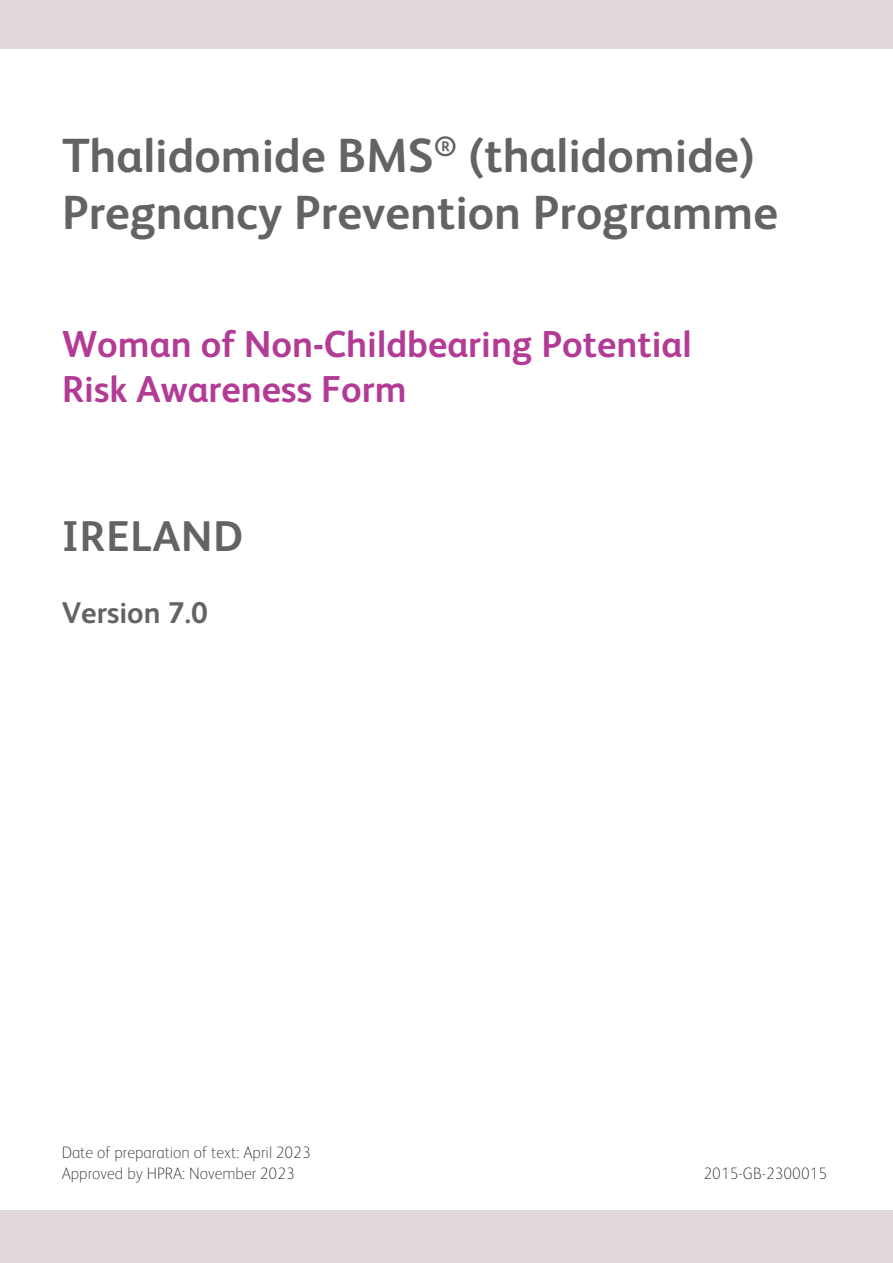
<style>
.page{position:relative;width:893px;height:1263px;background:#fff}
.page>*{position:absolute;margin:0;border:0;box-sizing:border-box;transform-origin:0 0}
.t1{font:700 48px/57.6px "BMS Humanity";color:#636366}
.t2{font:700 43.05px "BMS Humanity";letter-spacing:.02em;color:#636366}
.t3{font:700 37.5px/45px "BMS Humanity";color:#b33b96}
.t4{font:700 30px "BMS Humanity";color:#636366}
.t5{font:100 16.5px/21px "BMS Humanity";color:#231f20}
</style>
<div class="page">
<div style="left:0;top:1211px;width:893px;height:52px;background:#e0d8dd"></div>
<div style="left:0;top:0;width:893px;height:49px;background:#e0d8dd"></div>
<h1 class="t1" style="left:62px;top:124px;width:717px">Thalidomide BMS<sup>®</sup> (thalidomide)<br>Pregnancy Prevention Programme</h1>
<h3 class="t3" style="left:62px;top:320px;width:631px">Woman of Non-Childbearing Potential<br>Risk Awareness Form</h3>
<h2 class="t2" style="left:62px;top:506px;width:183px">IRELAND</h2>
<h3 class="t4" style="left:62px;top:591px;width:148px">Version 7.0</h3>
<p class="t5" style="left:62px;top:1141px;width:251px">Date of preparation of text: April 2023<br>Approved by HPRA: November 2023</p>
<p class="t5" style="left:704px;top:1162px;width:125px">2015-GB-2300015</p>
</div>
